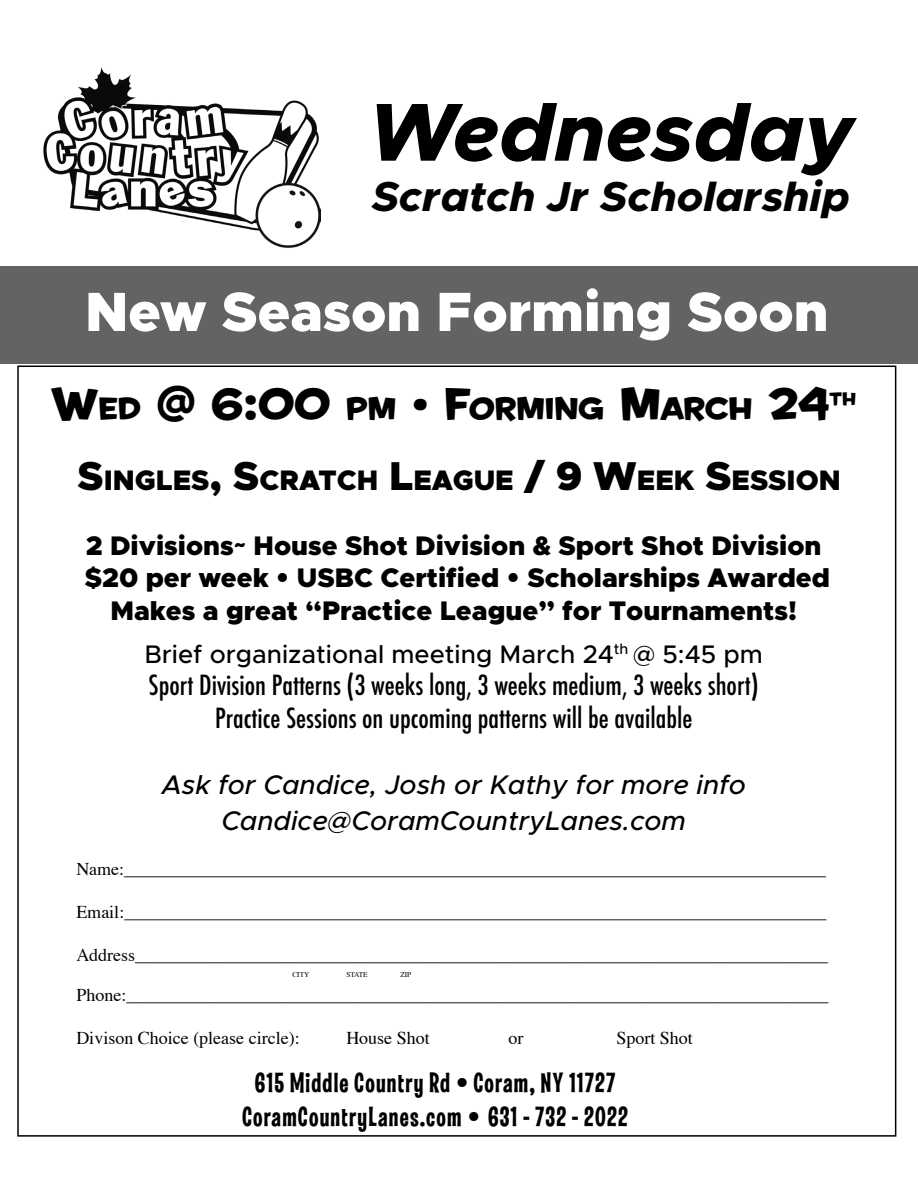
<style>
.page{position:relative;width:918px;height:1188px;background:#fff}
.page>*{position:absolute;margin:0;border:0;box-sizing:border-box;transform-origin:0 0}
.t1{font:italic 800 82.5px "Metropolis";color:#000}
.t2{font:900 55.5px "Metropolis";color:#fff}
.t3{font:italic 800 42px "Metropolis";color:#000}
.t4{font:29.4px "House A Rama Kingpin";color:#000}
.t5{font:28.5px/34.2px "Las Vegas Jackpot";letter-spacing:.04em;color:#000;text-align:center}
.t6{font:900 28.35px "Metropolis";color:#000}
.t7{font:900 27px "Metropolis";color:#000}
.t8{font:500 condensed 27px "Futura";color:#000}
.t9{font:italic 500 27px "Metropolis";color:#000}
.t10{font:500 25.5px "Metropolis";color:#000}
.t11{font:18px "Times";color:#000}
.t12{font:17.1px "House A Rama Kingpin";color:#000}
.t13{font:7.35px "Times";color:#000}
.s1{font-size:42px}
.s2{font-size:40.5px}
.s3{font-family:"Gotham"}
.s4{font-family:"Gotham";font-weight:900;font-size:27px}
</style>
<div class="page">
<div style="left:17px;top:366px;width:879px;height:771px;background:#fff;border:2px solid #000"></div>
<img style="left:43px;top:67px;width:278px;height:181px">
<div style="left:0;top:266px;width:918px;height:98px;background:#636363"></div>
<p class="t1" style="left:368px;top:80px;width:487px">Wednesday</p>
<p class="t3" style="left:372px;top:170px;width:479px">Scratch Jr Scholarship</p>
<p class="t2" style="left:85px;top:276px;width:745px">New Season Forming Soon</p>
<p class="t4" style="left:51px;top:389px;width:779px"><span class="s1">W</span>ED <span class="s1">@ 6:00</span> PM <span class="s1">• F</span>ORMING <span class="s1">M</span>ARCH <span class="s1">24</span></p>
<p class="t12" style="left:829px;top:388px;width:28px">TH</p>
<p class="t6" style="left:78px;top:462px;width:765px"><span class="s2">S</span>INGLES<span class="s2">, S</span>CRATCH <span class="s2">L</span>EAGUE <span class="s2">/ 9 W</span>EEK <span class="s2">S</span>ESSION</p>
<p class="t7" style="left:86px;top:528px;width:737px">2 Divisions~ House Shot Division &amp; Sport Shot Division</p>
<p class="t7" style="left:85px;top:560px;width:747px">$20 per week <span class="s3">•</span> USBC Certified <span class="s3">•</span> Scholarships Awarded</p>
<p class="t7" style="left:110px;top:593px;width:688px">Makes a great “Practice League” for Tournaments!</p>
<p class="t10" style="left:144px;top:638px;width:620px">Brief organizational meeting March 24<sup>th</sup> @ 5:45 pm</p>
<p class="t8" style="left:149px;top:668px;width:612px">Sport Division Patterns (3 weeks long, 3 weeks medium, 3 weeks short)</p>
<p class="t8" style="left:215px;top:700px;width:479px">Practice Sessions on upcoming patterns will be available</p>
<p class="t9" style="left:161px;top:768px;width:586px">Ask for Candice, Josh or Kathy for more info</p>
<p class="t9" style="left:221px;top:804px;width:466px">Candice@CoramCountryLanes.com</p>
<p class="t11" style="left:76px;top:852px;width:751px">Name:______________________________________________________________________________</p>
<p class="t11" style="left:76px;top:895px;width:752px">Email:______________________________________________________________________________</p>
<p class="t11" style="left:76px;top:938px;width:753px">Address_____________________________________________________________________________</p>
<p class="t13" style="left:292px;top:967px;width:19px">CITY</p>
<p class="t13" style="left:346px;top:967px;width:23px">STATE</p>
<p class="t13" style="left:400px;top:967px;width:13px">ZIP</p>
<p class="t11" style="left:76px;top:978px;width:754px">Phone:______________________________________________________________________________</p>
<p class="t11" style="left:76px;top:1021px;width:225px">Divison Choice (please circle):</p>
<p class="t11" style="left:346px;top:1021px;width:85px">House Shot</p>
<p class="t11" style="left:508px;top:1021px;width:16px">or</p>
<p class="t11" style="left:616px;top:1021px;width:78px">Sport Shot</p>
<p class="t5" style="left:242px;top:1065px;width:388px">615 Middle Country Rd <span class="s4">•</span> Coram, NY 11727<br>CoramCountryLanes.com <span class="s4">•</span> 631 - 732 - 2022</p>
</div>
